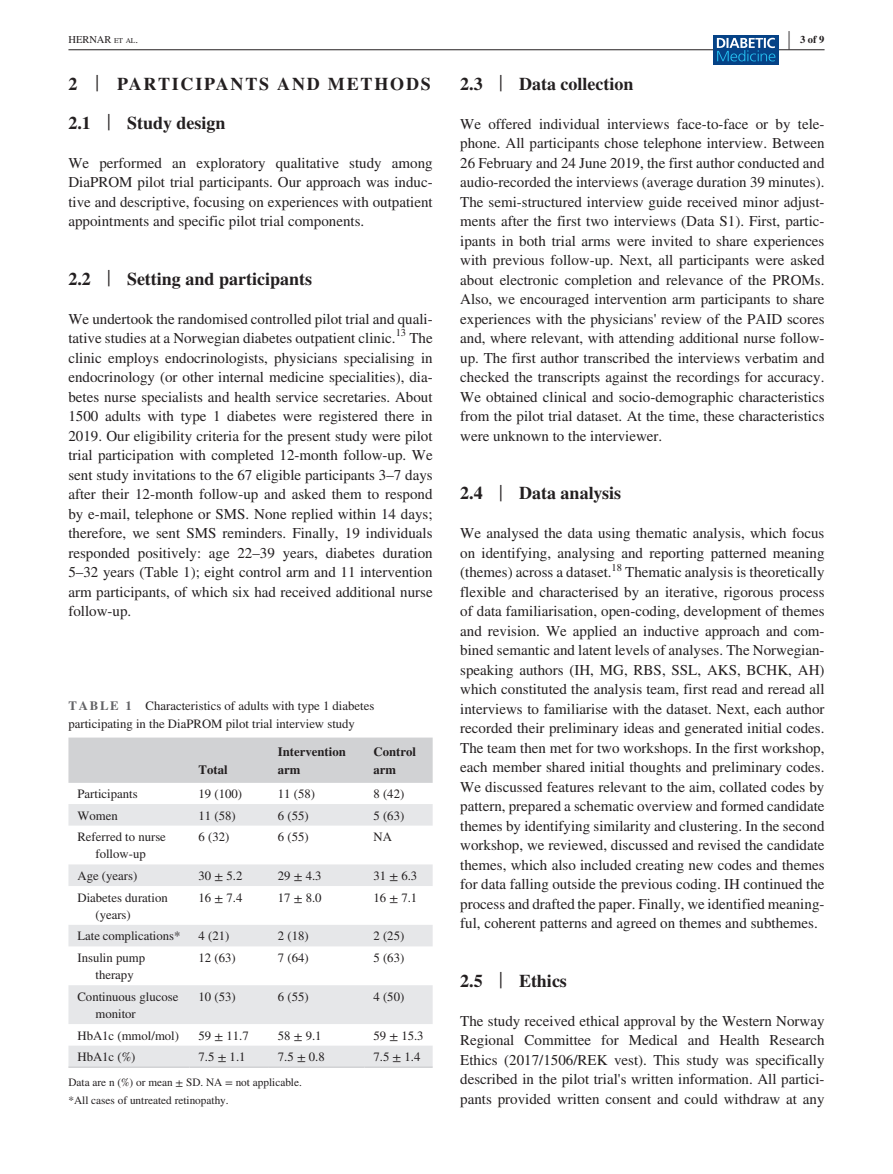
<style>
.page{position:relative;width:893px;height:1174px;background:#fff}
.page>*{position:absolute;margin:0;border:0;box-sizing:border-box;transform-origin:0 0}
.t1{font:700 25.95px "STIX";color:#231f20;scale:.36 1}
.t2{font:700 18px "STIX";color:#231f20}
.t3{font:700 18px/39px "STIX";letter-spacing:.1em;color:#231f20}
.t4{font:15px/19.5px "STIX";color:#231f20;text-align:justify}
.t5{font:12.75px/17.2px "STIX";color:#231f20}
.t6{font:700 12.75px/17.2px "STIX";color:#231f20}
.t7{font:11.25px/18px "STIX";color:#231f20}
.t8{font:10.5px "STIX";color:#231f20}
.t9{font:700 10.5px "STIX";color:#231f20}
.t10{font:10.5px "STIX";color:#231f20}
.s1{font-size:7.35px}
.s2{font-weight:400;font-size:23.7px}
.s3{font-weight:700;color:#636366}
</style>
<div class="page">
<hr style="left:68px;top:49px;width:756px;height:1px;background:#231f20">
<div style="left:713px;top:35px;width:65px;height:30px;background:#054286"></div>
<svg style="left:717px;top:38px;width:58px;height:23px"></svg>
<div style="left:68px;top:737px;width:365px;height:46px;background:#d1d2d4"></div>
<svg style="left:68px;top:804px;width:365px;height:262px"></svg>
<hr style="left:68px;top:1066px;width:122px;height:2px;background:#d1d2d4">
<hr style="left:190px;top:1066px;width:79px;height:2px;background:#d1d2d4">
<hr style="left:269px;top:1066px;width:95px;height:2px;background:#d1d2d4">
<hr style="left:364px;top:1066px;width:69px;height:2px;background:#d1d2d4">
<h1 class="t1" style="left:788px;top:24px;width:7px">|</h1>
<p class="t8" style="left:68px;top:32px;width:71px">HERNAR <span class="s1">et al</span>.</p>
<p class="t9" style="left:800px;top:33px;width:26px">3 of 9</p>
<p class="t3" style="left:68px;top:64px;width:364px">2 <span class="s2">|</span> PARTICIPANTS AND METHODS<br>2.1 <span class="s2">|</span> Study design</p>
<p class="t4" style="left:68px;top:154px;width:366px">We performed an exploratory qualitative study among DiaPROM pilot trial participants. Our approach was induc&shy;tive and descriptive, focusing on experiences with outpatient appointments and specific pilot trial components.</p>
<p class="t2" style="left:460px;top:73px;width:175px">2.3 <span class="s2">|</span> Data collection</p>
<p class="t4" style="left:460px;top:115px;width:366px">We offered individual interviews face-to-face or by tele&shy;phone. All participants chose telephone interview. Between 26 February and 24 June 2019, the first author conducted and audio-recorded the interviews (average duration 39 minutes).<br>The semi-structured interview guide received minor adjust&shy;ments after the first two interviews (Data S1). First, partic&shy;ipants in both trial arms were invited to share experiences with previous follow-up. Next, all participants were asked about electronic completion and relevance of the PROMs.<br>Also, we encouraged intervention arm participants to share experiences with the physicians' review of the PAID scores and, where relevant, with attending additional nurse follow&shy;up. The first author transcribed the interviews verbatim and checked the transcripts against the recordings for accuracy.<br>We obtained clinical and socio-demographic characteristics from the pilot trial dataset. At the time, these characteristics were unknown to the interviewer.</p>
<p class="t2" style="left:68px;top:268px;width:245px">2.2 <span class="s2">|</span> Setting and participants</p>
<p class="t4" style="left:68px;top:310px;width:366px">We undertook the randomised controlled pilot trial and quali&shy;tative studies at a Norwegian diabetes outpatient clinic.</p>
<p class="t10" style="left:396px;top:326px;width:12px">13</p>
<p class="t4" style="left:68px;top:329px;width:366px;text-indent:341px">The clinic employs endocrinologists, physicians specialising in endocrinology (or other internal medicine specialities), dia&shy;betes nurse specialists and health service secretaries. About 1500 adults with type 1 diabetes were registered there in 2019. Our eligibility criteria for the present study were pilot trial participation with completed 12-month follow-up. We sent study invitations to the 67 eligible participants 3–7 days after their 12-month follow-up and asked them to respond by e-mail, telephone or SMS. None replied within 14 days; therefore, we sent SMS reminders. Finally, 19 individuals responded positively: age 22–39 years, diabetes duration 5–32 years (Table 1); eight control arm and 11 intervention arm participants, of which six had received additional nurse follow-up.</p>
<p class="t2" style="left:460px;top:482px;width:162px">2.4 <span class="s2">|</span> Data analysis</p>
<p class="t4" style="left:460px;top:524px;width:366px">We analysed the data using thematic analysis, which focus on identifying, analysing and reporting patterned meaning (themes) across a dataset.</p>
<p class="t10" style="left:612px;top:560px;width:12px">18</p>
<p class="t4" style="left:460px;top:563px;width:366px;text-indent:165px">Thematic analysis is theoretically flexible and characterised by an iterative, rigorous process of data familiarisation, open-coding, development of themes and revision. We applied an inductive approach and com&shy;bined semantic and latent levels of analyses. The Norwegian&shy;speaking authors (IH, MG, RBS, SSL, AKS, BCHK, AH) which constituted the analysis team, first read and reread all interviews to familiarise with the dataset. Next, each author recorded their preliminary ideas and generated initial codes.<br>The team then met for two workshops. In the first workshop, each member shared initial thoughts and preliminary codes.<br>We discussed features relevant to the aim, collated codes by pattern, prepared a schematic overview and formed candidate themes by identifying similarity and clustering. In the second workshop, we reviewed, discussed and revised the candidate themes, which also included creating new codes and themes for data falling outside the previous coding. IH continued the process and drafted the paper. Finally, we identified meaning&shy;ful, coherent patterns and agreed on themes and subthemes.</p>
<p class="t5" style="left:68px;top:697px;width:307px;line-height:18px"><span class="s3">TABLE 1</span> Characteristics of adults with type 1 diabetes participating in the DiaPROM pilot trial interview study</p>
<p class="t6" style="left:199px;top:760px;width:31px">Total</p>
<p class="t6" style="left:278px;top:743px;width:69px">Intervention arm</p>
<p class="t6" style="left:373px;top:743px;width:44px">Control arm</p>
<p class="t5" style="left:77px;top:786px;width:62px">Participants</p>
<p class="t5" style="left:199px;top:786px;width:45px">19 (100)</p>
<p class="t5" style="left:278px;top:786px;width:39px">11 (58)</p>
<p class="t5" style="left:373px;top:786px;width:32px">8 (42)</p>
<p class="t5" style="left:77px;top:807px;width:42px">Women</p>
<p class="t5" style="left:199px;top:807px;width:39px">11 (58)</p>
<p class="t5" style="left:278px;top:807px;width:32px">6 (55)</p>
<p class="t5" style="left:373px;top:807px;width:32px">5 (63)</p>
<p class="t5" style="left:77px;top:829px;width:90px;text-align:center">Referred to nurse follow-up</p>
<p class="t5" style="left:199px;top:829px;width:32px">6 (32)</p>
<p class="t5" style="left:278px;top:829px;width:32px">6 (55)</p>
<p class="t5" style="left:373px;top:829px;width:20px">NA</p>
<p class="t5" style="left:77px;top:868px;width:61px">Age (years)</p>
<p class="t5" style="left:199px;top:868px;width:45px">30 ± 5.2</p>
<p class="t5" style="left:278px;top:868px;width:45px">29 ± 4.3</p>
<p class="t5" style="left:373px;top:868px;width:45px">31 ± 6.3</p>
<p class="t5" style="left:95px;top:889px;width:74px;text-indent:-18px">Diabetes duration (years)</p>
<p class="t5" style="left:199px;top:889px;width:45px">16 ± 7.4</p>
<p class="t5" style="left:278px;top:889px;width:45px">17 ± 8.0</p>
<p class="t5" style="left:373px;top:889px;width:45px">16 ± 7.1</p>
<p class="t5" style="left:77px;top:928px;width:105px">Late complications*</p>
<p class="t5" style="left:199px;top:928px;width:32px">4 (21)</p>
<p class="t5" style="left:278px;top:928px;width:32px">2 (18)</p>
<p class="t5" style="left:373px;top:928px;width:32px">2 (25)</p>
<p class="t5" style="left:77px;top:950px;width:69px;text-align:center">Insulin pump therapy</p>
<p class="t5" style="left:199px;top:950px;width:39px">12 (63)</p>
<p class="t5" style="left:278px;top:950px;width:32px">7 (64)</p>
<p class="t5" style="left:373px;top:950px;width:32px">5 (63)</p>
<p class="t5" style="left:95px;top:988px;width:84px;text-indent:-18px">Continuous glucose monitor</p>
<p class="t5" style="left:199px;top:988px;width:39px">10 (53)</p>
<p class="t5" style="left:278px;top:988px;width:32px">6 (55)</p>
<p class="t5" style="left:373px;top:988px;width:32px">4 (50)</p>
<p class="t5" style="left:77px;top:1027px;width:103px">HbA1c (mmol/mol)</p>
<p class="t5" style="left:199px;top:1027px;width:52px">59 ± 11.7</p>
<p class="t5" style="left:278px;top:1027px;width:45px">58 ± 9.1</p>
<p class="t5" style="left:373px;top:1027px;width:52px">59 ± 15.3</p>
<p class="t5" style="left:77px;top:1049px;width:60px">HbA1c (%)</p>
<p class="t5" style="left:199px;top:1049px;width:48px">7.5 ± 1.1</p>
<p class="t5" style="left:278px;top:1049px;width:48px">7.5 ± 0.8</p>
<p class="t5" style="left:373px;top:1049px;width:48px">7.5 ± 1.4</p>
<p class="t7" style="left:68px;top:1074px;width:235px">Data are n (%) or mean ± SD. NA = not applicable. *All cases of untreated retinopathy.</p>
<p class="t2" style="left:460px;top:970px;width:108px">2.5 <span class="s2">|</span> Ethics</p>
<p class="t4" style="left:460px;top:1012px;width:366px">The study received ethical approval by the Western Norway Regional Committee for Medical and Health Research Ethics (2017/1506/REK vest). This study was specifically described in the pilot trial's written information. All partici&shy;pants provided written consent and could withdraw at any</p>
</div>
